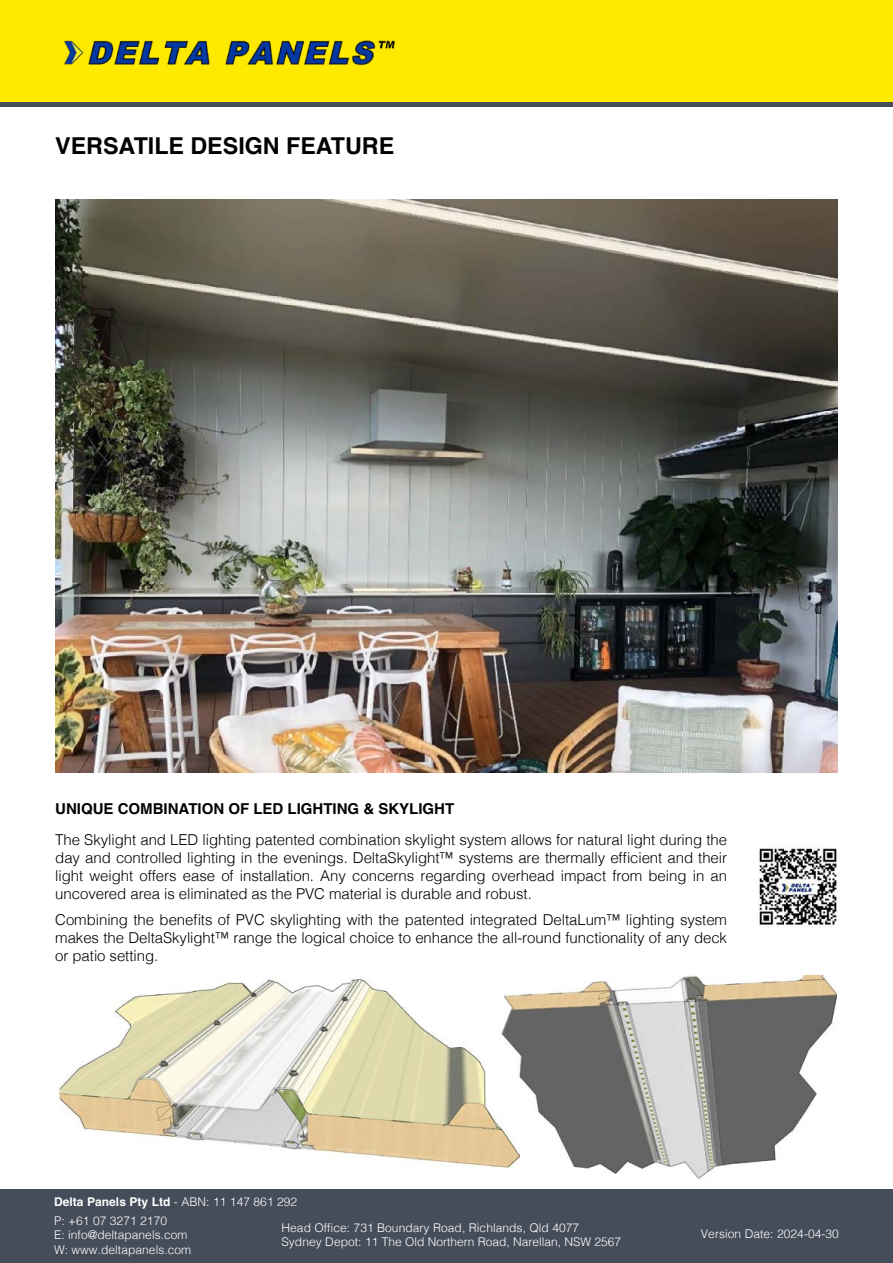
<style>
.page{position:relative;width:893px;height:1263px;background:#fff}
.page>*{position:absolute;margin:0;border:0;box-sizing:border-box;transform-origin:0 0}
.t1{font:700 23.25px "Helvetica";color:#000}
.t2{font:300 15px/18px "Helvetica";letter-spacing:-.005em;color:#000;text-align:justify}
.t3{font:700 15px "Helvetica";color:#000}
.t4{font:300 12px/14.4px "Helvetica";letter-spacing:.005em;color:#fff}
.s1{font-weight:700}
</style>
<div class="page">
<div style="left:0;top:0;width:893px;height:104px;background:#feeb00"></div>
<div style="left:0;top:102px;width:893px;height:5px;background:#464d5b"></div>
<img style="left:64px;top:40px;width:331px;height:27px">
<div style="left:0;top:1188px;width:893px;height:75px;background:#464d5a"></div>
<img style="left:55px;top:200px;width:783px;height:572px">
<img style="left:520px;top:976px;width:317px;height:203px">
<img style="left:759px;top:848px;width:78px;height:77px">
<img style="left:60px;top:976px;width:460px;height:193px">
<h1 class="t1" style="left:55px;top:131px;width:340px">VERSATILE DESIGN FEATURE</h1>
<p class="t3" style="left:55px;top:800px;width:400px">UNIQUE COMBINATION OF LED LIGHTING &amp; SKYLIGHT</p>
<p class="t2" style="left:55px;top:829px;width:673px">The Skylight and LED lighting patented combination skylight system allows for natural light during the day and controlled lighting in the evenings. DeltaSkylight™ systems are thermally efficient and their light weight offers ease of installation. Any concerns regarding overhead impact from being in an uncovered area is eliminated as the PVC material is durable and robust.</p>
<p class="t2" style="left:55px;top:910px;width:673px">Combining the benefits of PVC skylighting with the patented integrated DeltaLum™ lighting system makes the DeltaSkylight™ range the logical choice to enhance the all-round functionality of any deck or patio setting.</p>
<p class="t4" style="left:54px;top:1192px;width:245px;line-height:18.6px"><span class="s1">Delta Panels Pty Ltd</span> - ABN: 11 147 861 292<br>P: +61 07 3271 2170</p>
<p class="t4" style="left:54px;top:1227px;width:139px">E: info@deltapanels.com<br>W: www.deltapanels.com</p>
<p class="t4" style="left:281px;top:1219px;width:341px">Head Office: 731 Boundary Road, Richlands, Qld 4077<br>Sydney Depot: 11 The Old Northern Road, Narellan, NSW 2567</p>
<p class="t4" style="left:701px;top:1225px;width:140px">Version Date: 2024-04-30</p>
</div>
